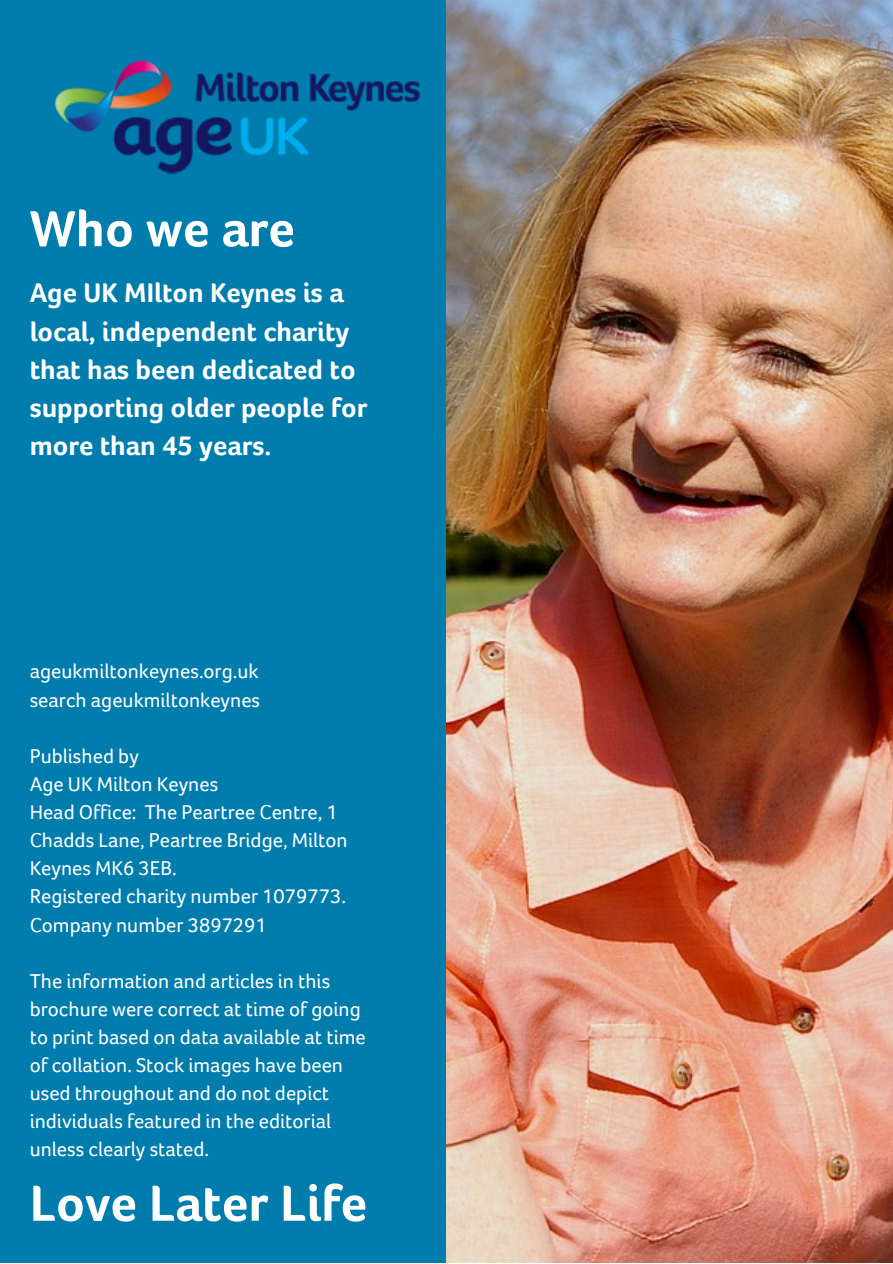
<style>
.page{position:relative;width:893px;height:1264px;background:#fff}
.page>*{position:absolute;margin:0;border:0;box-sizing:border-box;transform-origin:0 0}
.t1{font:700 52.05px "Foco Age UK";color:#fff}
.t2{font:700 27.9px/38.2px "Foco Age UK";color:#fff}
.t3{font:20.55px/28px "Foco Age UK";color:#fff}
</style>
<div class="page">
<div style="left:0;top:0;width:892px;height:1262px;background:#007dad"></div>
<img style="left:54px;top:59px;width:366px;height:116px">
<img style="left:446px;top:0;width:446px;height:1262px">
<p class="t1" style="left:30px;top:200px;width:267px">Who we are</p>
<p class="t2" style="left:30px;top:274px;width:339px">Age UK MIlton Keynes is a local, independent charity that has been dedicated to supporting older people for more than 45 years.</p>
<p class="t3" style="left:30px;top:658px;width:230px">ageukmiltonkeynes.org.uk</p>
<p class="t3" style="left:30px;top:686px;width:232px">search ageukmiltonkeynes</p>
<p class="t3" style="left:30px;top:742px;width:111px">Published by</p>
<p class="t3" style="left:30px;top:770px;width:190px">Age UK Milton Keynes</p>
<p class="t3" style="left:30px;top:798px;width:319px">Head Office: The Peartree Centre, 1<br>Chadds Lane, Peartree Bridge, Milton<br>Keynes MK6 3EB.</p>
<p class="t3" style="left:30px;top:882px;width:318px">Registered charity number 1079773.<br>Company number 3897291</p>
<p class="t3" style="left:30px;top:967px;width:337px">The information and articles in this brochure were correct at time of going to print based on data available at time of collation. Stock images have been used throughout and do not depict individuals featured in the editorial unless clearly stated.</p>
<p class="t1" style="left:30px;top:1174px;width:339px">Love Later Life</p>
</div>
